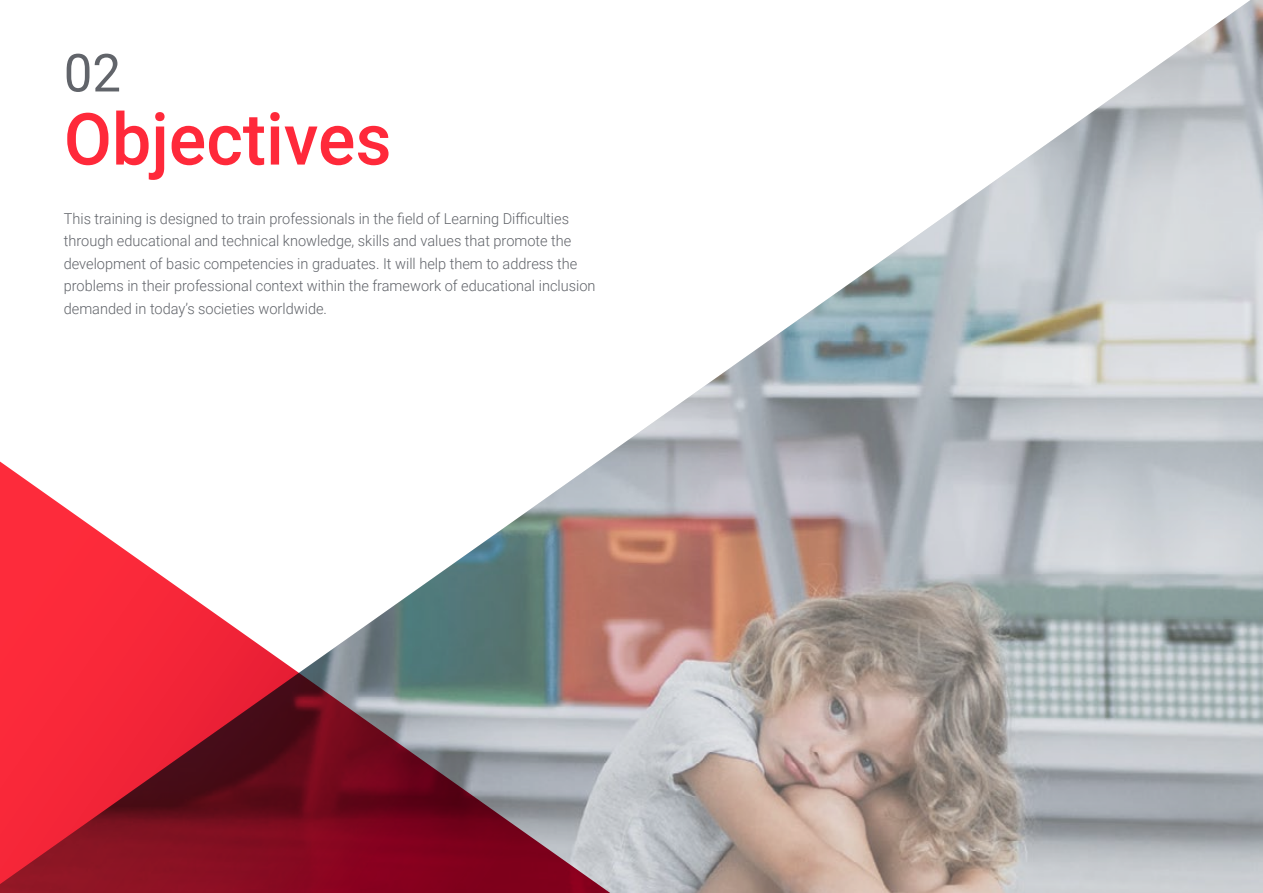
<style>
.page{position:relative;width:1263px;height:893px;background:#fff}
.page>*{position:absolute;margin:0;border:0;box-sizing:border-box;transform-origin:0 0}
.t1{font:500 72px "Roboto";color:#ff293a}
.t2{font:52.5px "Roboto";color:#61646a}
.t3{font:300 15px/22.5px "Roboto";color:#61646a}
</style>
<div class="page">
<img style="left:620px;top:0;width:643px;height:893px">
<svg style="left:0;top:446px;width:640px;height:447px"></svg>
<h2 class="t2" style="left:64px;top:36px;width:59px">02</h2>
<h1 class="t1" style="left:64px;top:89px;width:329px">Objectives</h1>
<p class="t3" style="left:64px;top:207px;width:533px">This training is designed to train professionals in the field of Learning Difficulties through educational and technical knowledge, skills and values that promote the development of basic competencies in graduates. It will help them to address the problems in their professional context within the framework of educational inclusion demanded in today’s societies worldwide.</p>
</div>
